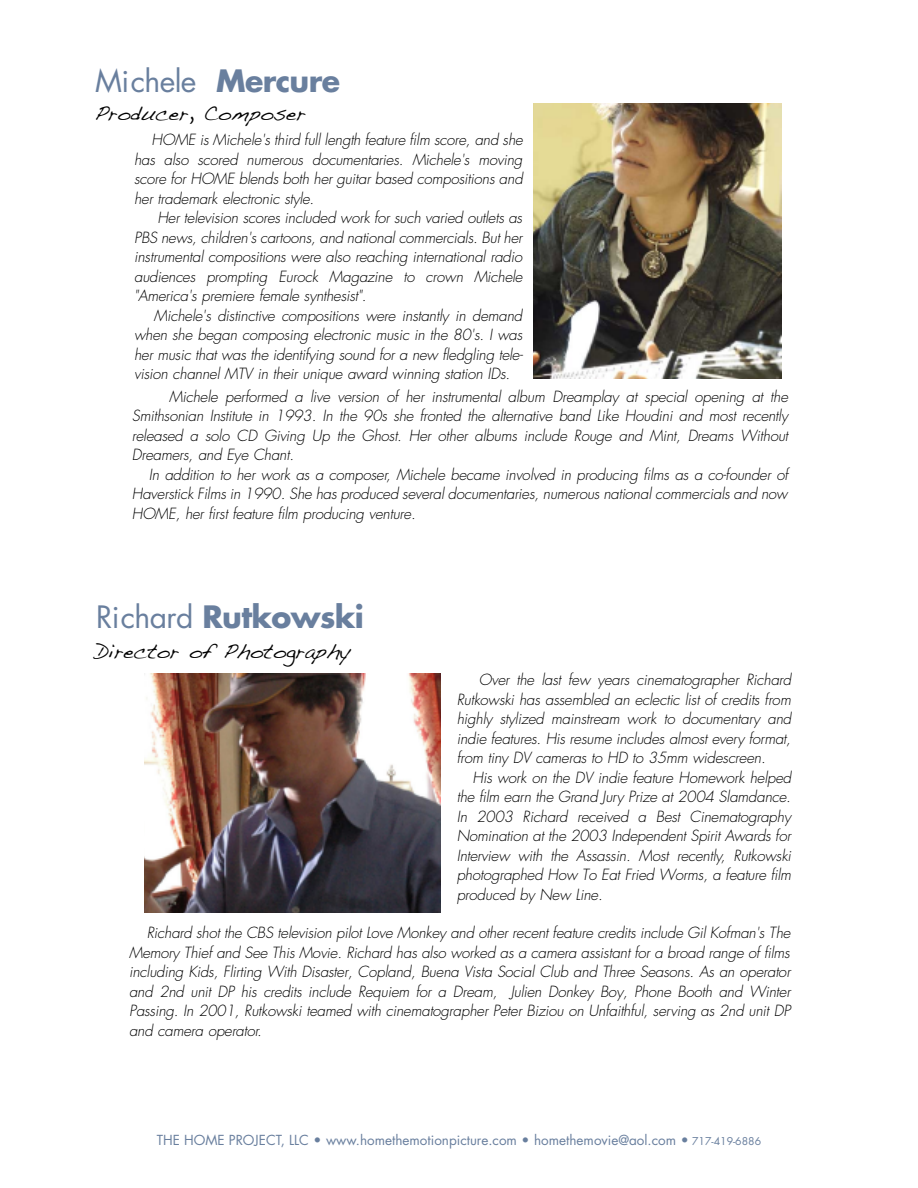
<style>
.page{position:relative;width:918px;height:1188px;background:#fff}
.page>*{position:absolute;margin:0;border:0;box-sizing:border-box;transform-origin:0 0}
.t1{font:700 30px "Futura";letter-spacing:-.02em;color:#697f9e}
.t2{font:30px "Futura";letter-spacing:-.02em;color:#697f9e}
.t3{font:21px "Handwriting Dakota";color:#000}
.t4{font:italic 300 15px/19.5px "Futura";letter-spacing:-.015em;color:#000;text-align:justify}
.t5{font:13.5px "Futura";color:#697f9e}
.s1{font-weight:700}
.s2{font-weight:400}
.s3{font-size:10.5px}
</style>
<div class="page">
<img style="left:144px;top:674px;width:297px;height:239px">
<img style="left:534px;top:104px;width:248px;height:275px">
<h1 class="t2" style="left:95px;top:68px;width:246px">Michele <span class="s1">Mercure</span></h1>
<h2 class="t3" style="left:94px;top:100px;width:213px">Producer, Composer</h2>
<p class="t4" style="left:134px;top:131px;width:390px;text-indent:17px">HOME is Michele's third full length feature film score, and she has also scored numerous documentaries. Michele's moving score for HOME blends both her guitar based compositions and her trademark electronic style.</p>
<p class="t4" style="left:134px;top:209px;width:390px;text-indent:23px">Her television scores included work for such varied outlets as PBS news, children's cartoons, and national commercials. But her instrumental compositions were also reaching international radio audiences prompting Eurock Magazine to crown Michele "America's premiere female synthesist".</p>
<p class="t4" style="left:134px;top:307px;width:390px;text-indent:20px">Michele's distinctive compositions were instantly in demand when she began composing electronic music in the 80's. I was her music that was the identifying sound for a new fledgling tele&shy;vision channel MTV in their unique award winning station IDs.</p>
<p class="t4" style="left:132px;top:388px;width:658px;text-indent:37px">Michele performed a live version of her instrumental album Dreamplay at special opening at the Smithsonian Institute in 1993. In the 90s she fronted the alternative band Like Houdini and most recently released a solo CD Giving Up the Ghost. Her other albums include Rouge and Mint, Dreams Without Dreamers, and Eye Chant.</p>
<p class="t4" style="left:132px;top:466px;width:658px;text-indent:17px">In addition to her work as a composer, Michele became involved in producing films as a co-founder of Haverstick Films in 1990. She has produced several documentaries, numerous national commercials and now HOME, her first feature film producing venture.</p>
<h1 class="t1" style="left:96px;top:603px;width:269px"><span class="s2">Richard</span> Rutkowski</h1>
<h2 class="t3" style="left:94px;top:639px;width:257px">Director of Photography</h2>
<p class="t4" style="left:457px;top:671px;width:336px;text-indent:22px">Over the last few years cinematographer Richard Rutkowski has assembled an eclectic list of credits from highly stylized mainstream work to documentary and indie features. His resume includes almost every format, from tiny DV cameras to HD to 35mm widescreen.</p>
<p class="t4" style="left:457px;top:769px;width:336px;text-indent:16px">His work on the DV indie feature Homework helped the film earn the Grand Jury Prize at 2004 Slamdance.<br>In 2003 Richard received a Best Cinematography Nomination at the 2003 Independent Spirit Awards for Interview with the Assassin. Most recently, Rutkowski photographed How To Eat Fried Worms, a feature film produced by New Line.</p>
<p class="t4" style="left:129px;top:924px;width:663px;text-indent:18px">Richard shot the CBS television pilot Love Monkey and other recent feature credits include Gil Kofman's The Memory Thief and See This Movie. Richard has also worked as a camera assistant for a broad range of films including Kids, Flirting With Disaster, Copland, Buena Vista Social Club and Three Seasons. As an operator and 2nd unit DP his credits include Requiem for a Dream, Julien Donkey Boy, Phone Booth and Winter Passing. In 2001, Rutkowski teamed with cinematographer Peter Biziou on Unfaithful, serving as 2nd unit DP and camera operator.</p>
<p class="t5" style="left:157px;top:1134px;width:606px">THE HOME PROJECT, LLC • www.homethemotionpicture.com • homethemovie@aol.com • <span class="s3">717-419-6886</span></p>
</div>
